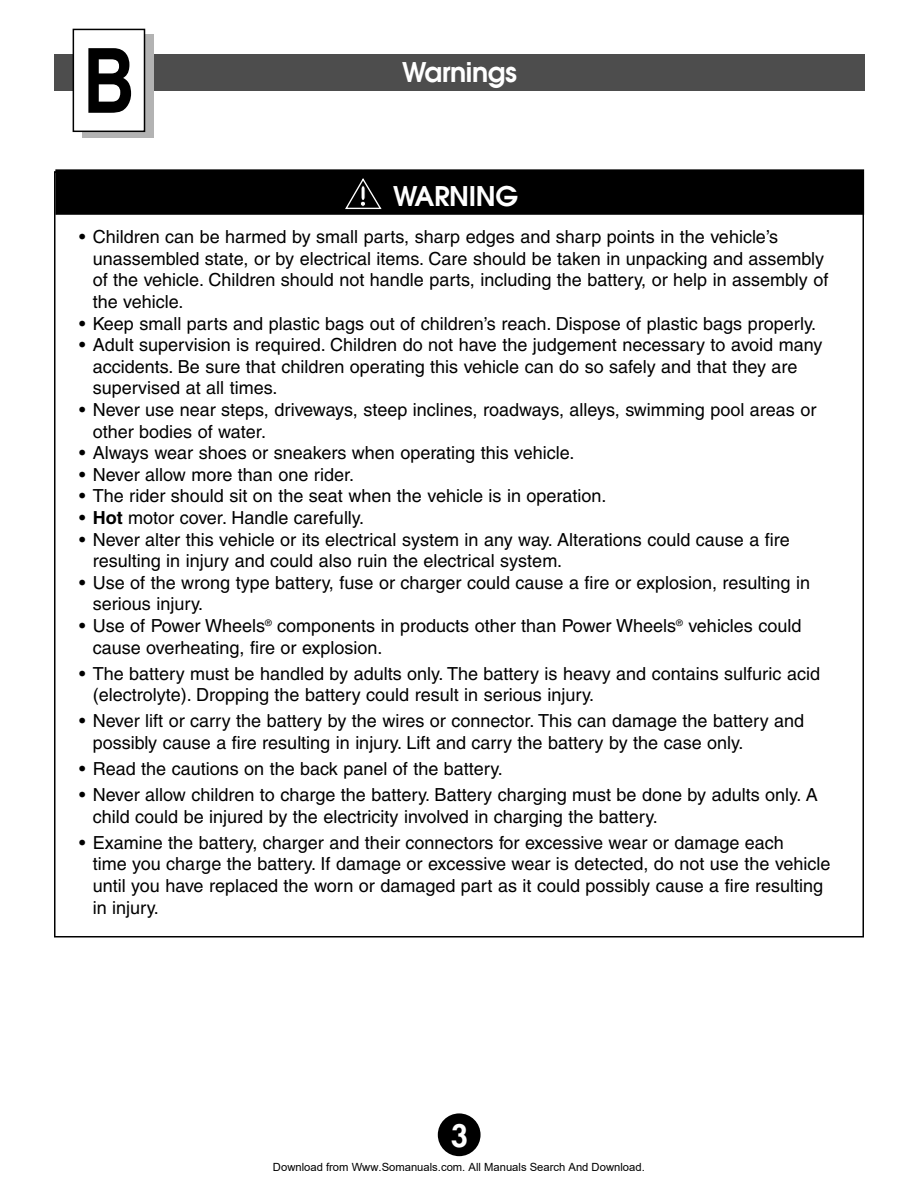
<style>
.page{position:relative;width:918px;height:1188px;background:#fff}
.page>*{position:absolute;margin:0;border:0;box-sizing:border-box;transform-origin:0 0}
.t1{font:700 90px "Helvetica";color:#000;scale:.8 1}
.t2{font:800 30px "Futura";color:#fff}
.t3{font:600 27px "Avant Garde";letter-spacing:-.015em;color:#fff}
.t4{font:18px/21.6px "Helvetica";color:#000}
.t5{font:11.25px "Arial";color:#000}
.s1{font-weight:700}
</style>
<div class="page">
<div style="left:56px;top:170px;width:807px;height:44px;background:#000"></div>
<div style="left:56px;top:170px;width:808px;height:45px;border:1px solid #000"></div>
<svg style="left:345px;top:178px;width:37px;height:32px"></svg>
<div style="left:438px;top:1113px;width:43px;height:43px;background:#000;border-radius:50%"></div>
<div style="left:55px;top:55px;width:810px;height:36px;background:#4d4d4d"></div>
<div style="left:82px;top:34px;width:72px;height:104px;background:#b3b3b3"></div>
<div style="left:74px;top:30px;width:70px;height:101px;background:#fff"></div>
<div style="left:73px;top:29px;width:72px;height:103px;border:2px solid #000"></div>
<h1 class="t1" style="left:83px;top:48px;width:66px">B</h1>
<h3 class="t3" style="left:402px;top:62px;width:116px">Warnings</h3>
<h3 class="t3" style="left:393px;top:186px;width:126px">WARNING</h3>
<p class="t4" style="left:93px;top:228px;width:737px;text-indent:-14px">• Children can be harmed by small parts, sharp edges and sharp points in the vehicle’s unassembled state, or by electrical items. Care should be taken in unpacking and assembly of the vehicle. Children should not handle parts, including the battery, or help in assembly of the vehicle.</p>
<p class="t4" style="left:79px;top:314px;width:739px">• Keep small parts and plastic bags out of children’s reach. Dispose of plastic bags properly.</p>
<p class="t4" style="left:93px;top:336px;width:731px;text-indent:-14px">• Adult supervision is required. Children do not have the judgement necessary to avoid many accidents. Be sure that children operating this vehicle can do so safely and that they are supervised at all times.</p>
<p class="t4" style="left:93px;top:401px;width:725px;text-indent:-14px">• Never use near steps, driveways, steep inclines, roadways, alleys, swimming pool areas or other bodies of water.</p>
<p class="t4" style="left:79px;top:444px;width:497px">• Always wear shoes or sneakers when operating this vehicle.</p>
<p class="t4" style="left:79px;top:465px;width:277px">• Never allow more than one rider.</p>
<p class="t4" style="left:79px;top:487px;width:529px">• The rider should sit on the seat when the vehicle is in operation.</p>
<p class="t4" style="left:79px;top:509px;width:287px">• <span class="s1">Hot</span> motor cover. Handle carefully.</p>
<p class="t4" style="left:93px;top:530px;width:699px;text-indent:-14px">• Never alter this vehicle or its electrical system in any way. Alterations could cause a fire resulting in injury and could also ruin the electrical system.</p>
<p class="t4" style="left:93px;top:573px;width:719px;text-indent:-14px">• Use of the wrong type battery, fuse or charger could cause a fire or explosion, resulting in serious injury.</p>
<p class="t4" style="left:93px;top:617px;width:710px;text-indent:-14px">• Use of Power Wheels<sup>®</sup> components in products other than Power Wheels<sup>®</sup> vehicles could cause overheating, fire or explosion.</p>
<p class="t4" style="left:93px;top:664px;width:729px;text-indent:-14px">• The battery must be handled by adults only. The battery is heavy and contains sulfuric acid (electrolyte). Dropping the battery could result in serious injury.</p>
<p class="t4" style="left:93px;top:712px;width:713px;text-indent:-14px">• Never lift or carry the battery by the wires or connector. This can damage the battery and possibly cause a fire resulting in injury. Lift and carry the battery by the case only.</p>
<p class="t4" style="left:79px;top:760px;width:425px">• Read the cautions on the back panel of the battery.</p>
<p class="t4" style="left:93px;top:786px;width:727px;text-indent:-14px">• Never allow children to charge the battery. Battery charging must be done by adults only. A child could be injured by the electricity involved in charging the battery.</p>
<p class="t4" style="left:93px;top:833px;width:739px;text-indent:-14px">• Examine the battery, charger and their connectors for excessive wear or damage each<br>time you charge the battery. If damage or excessive wear is detected, do not use the vehicle until you have replaced the worn or damaged part as it could possibly cause a fire resulting in injury.</p>
<h2 class="t2" style="left:451px;top:1121px;width:19px">3</h2>
<p class="t5" style="left:273px;top:1160px;width:373px">Download from Www.Somanuals.com. All Manuals Search And Download.</p>
</div>
